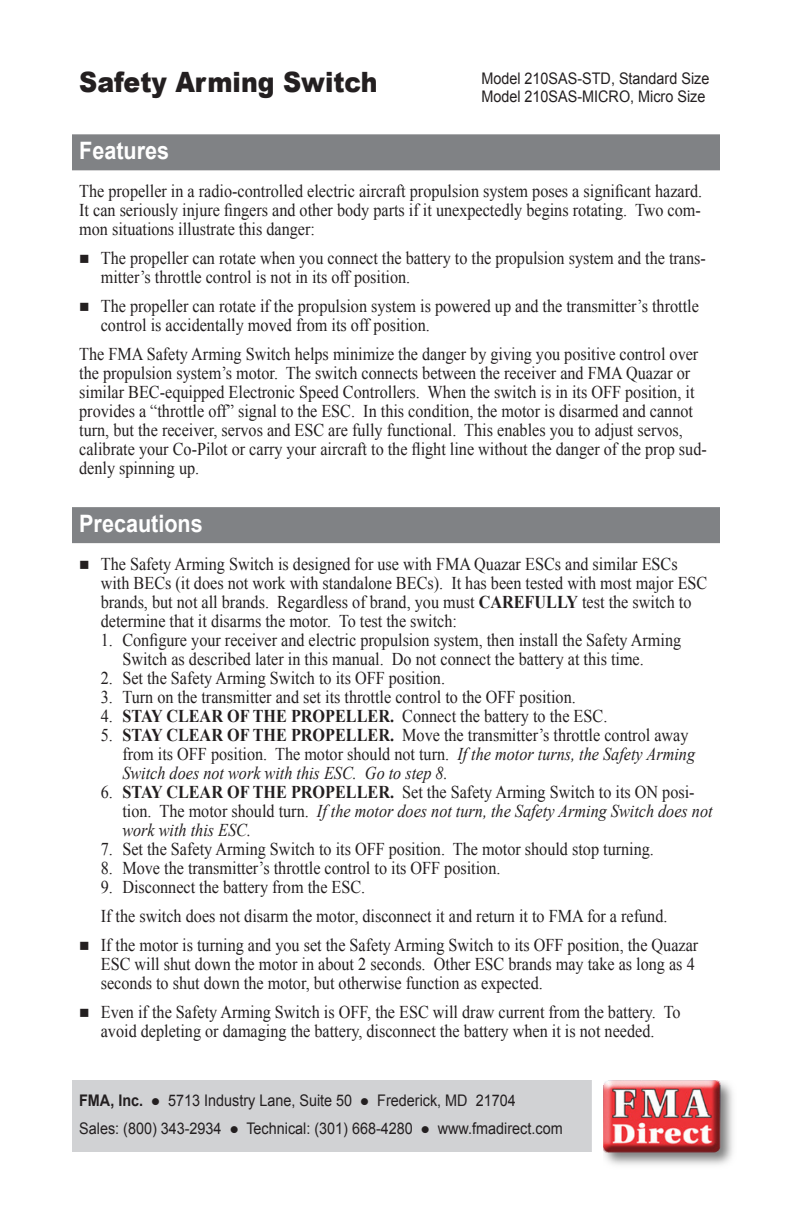
<style>
.page{position:relative;width:792px;height:1224px;background:#fff}
.page>*{position:absolute;margin:0;border:0;box-sizing:border-box;transform-origin:0 0}
.t1{font:900 28px "Arial";color:#231f20;scale:.9 1}
.t2{font:700 24px "Arial";color:#fff;scale:.9 1}
.t3{font:18px/19px "Times New Roman";color:#231f20;scale:.9 1}
.t4{font:italic 18px/19px "Times New Roman";color:#231f20;scale:.9 1}
.t5{font:16px/28px "Arial";color:#231f20;scale:.9 1}
.s1{font-weight:700}
.s2{font-style:italic}
.s3{font-style:normal}
.s4{font-weight:700;font-style:normal}
</style>
<div class="page">
<div style="left:72px;top:134px;width:648px;height:36px;background:#808285"></div>
<div style="left:72px;top:507px;width:648px;height:36px;background:#808285"></div>
<div style="left:72px;top:1080px;width:520px;height:72px;background:#d1d2d4"></div>
<img style="left:603px;top:1080px;width:130px;height:85px">
<h1 class="t1" style="left:79px;top:62px;width:333px">Safety Arming Switch</h1>
<p class="t5" style="left:481px;top:69px;width:255px;line-height:18px">Model 210SAS-STD, Standard Size<br>Model 210SAS-MICRO, Micro Size</p>
<h2 class="t2" style="left:79px;top:135px;width:102px">Features</h2>
<p class="t3" style="left:79px;top:181px;width:694px;text-align:justify">The propeller in a radio-controlled electric aircraft propulsion system poses a significant hazard.<br>It can seriously injure fingers and other body parts if it unexpectedly begins rotating. Two com&shy;mon situations illustrate this danger:</p>
<p class="t3" style="left:101px;top:248px;width:674px;text-indent:-22px">■ The propeller can rotate when you connect the battery to the propulsion system and the trans&shy;mitter’s throttle control is not in its off position.</p>
<p class="t3" style="left:101px;top:296px;width:666px;text-indent:-22px">■ The propeller can rotate if the propulsion system is powered up and the transmitter’s throttle control is accidentally moved from its off position.</p>
<p class="t3" style="left:79px;top:344px;width:699px">The FMA Safety Arming Switch helps minimize the danger by giving you positive control over the propulsion system’s motor. The switch connects between the receiver and FMA Quazar or similar BEC-equipped Electronic Speed Controllers. When the switch is in its OFF position, it provides a “throttle off” signal to the ESC. In this condition, the motor is disarmed and cannot turn, but the receiver, servos and ESC are fully functional. This enables you to adjust servos, calibrate your Co-Pilot or carry your aircraft to the flight line without the danger of the prop sud&shy;denly spinning up.</p>
<h2 class="t2" style="left:79px;top:507px;width:139px">Precautions</h2>
<p class="t3" style="left:101px;top:554px;width:675px;text-indent:-22px">■ The Safety Arming Switch is designed for use with FMA Quazar ESCs and similar ESCs with BECs (it does not work with standalone BECs). It has been tested with most major ESC brands, but not all brands. Regardless of brand, you must <span class="s1">CAREFULLY</span> test the switch to determine that it disarms the motor. To test the switch:</p>
<p class="t3" style="left:122px;top:630px;width:622px;text-indent:-22px">1. Configure your receiver and electric propulsion system, then install the Safety Arming<br>Switch as described later in this manual. Do not connect the battery at this time.</p>
<p class="t3" style="left:101px;top:668px;width:384px">2. Set the Safety Arming Switch to its OFF position.</p>
<p class="t3" style="left:101px;top:687px;width:529px">3. Turn on the transmitter and set its throttle control to the OFF position.</p>
<p class="t3" style="left:101px;top:706px;width:564px">4. <span class="s1">STAY CLEAR OF THE PROPELLER.</span> Connect the battery to the ESC.</p>
<p class="t3" style="left:122px;top:725px;width:638px;text-indent:-22px">5. <span class="s1">STAY CLEAR OF THE PROPELLER.</span> Move the transmitter’s throttle control away from its OFF position. The motor should not turn. <span class="s2">If the motor turns, the Safety Arming<br>Switch does not work with this ESC. Go to step 8.</span></p>
<p class="t4" style="left:122px;top:782px;width:657px;text-indent:-22px"><span class="s3">6.</span> <span class="s4">STAY CLEAR OF THE PROPELLER.</span> <span class="s3">Set the Safety Arming Switch to its ON posi&shy;tion. The motor should turn.</span> If the motor does not turn, the Safety Arming Switch does not work with this ESC.</p>
<p class="t3" style="left:101px;top:839px;width:616px">7. Set the Safety Arming Switch to its OFF position. The motor should stop turning.</p>
<p class="t3" style="left:101px;top:858px;width:446px">8. Move the transmitter’s throttle control to its OFF position.</p>
<p class="t3" style="left:101px;top:872px;width:631px;line-height:29px">9. Disconnect the battery from the ESC.<br>If the switch does not disarm the motor, disconnect it and return it to FMA for a refund.</p>
<p class="t3" style="left:101px;top:935px;width:665px;text-indent:-22px">■ If the motor is turning and you set the Safety Arming Switch to its OFF position, the Quazar<br>ESC will shut down the motor in about 2 seconds. Other ESC brands may take as long as 4 seconds to shut down the motor, but otherwise function as expected.</p>
<p class="t3" style="left:79px;top:1002px;width:670px;text-align:center">■ Even if the Safety Arming Switch is OFF, the ESC will draw current from the battery. To avoid depleting or damaging the battery, disconnect the battery when it is not needed.</p>
<p class="t5" style="left:79px;top:1087px;width:539px"><span class="s1">FMA, Inc.</span> ● 5713 Industry Lane, Suite 50 ● Frederick, MD 21704<br>Sales: (800) 343-2934 ● Technical: (301) 668-4280 ● www.fmadirect.com</p>
</div>
